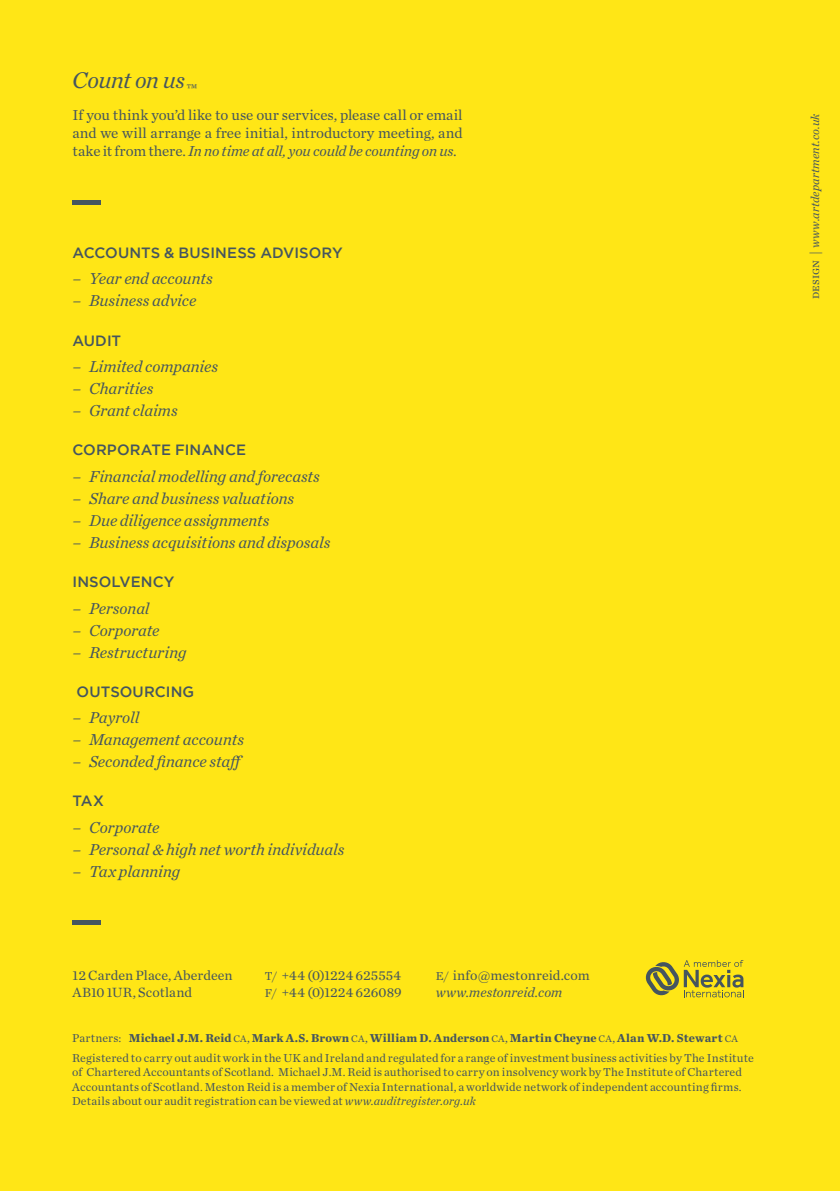
<style>
.page{position:relative;width:840px;height:1191px;background:#fff}
.page>*{position:absolute;margin:0;border:0;box-sizing:border-box;transform-origin:0 0}
.t1{font:italic 23.6px "Chronicle Text G1";letter-spacing:-.02em;color:#45555f}
.t2{font:italic 16.6px "Chronicle Text G1";letter-spacing:-.005em;color:#45555f}
.t3{font:15px/18px "Chronicle Text G1";letter-spacing:.005em;color:#45555f;text-align:justify}
.t4{font:500 14.8px "Gotham";letter-spacing:.005em;color:#45555f}
.t5{font:14px/16.8px "Chronicle Text G1";letter-spacing:.01em;color:#45555f}
.t6{font:12px/14.4px "Chronicle Text G1";letter-spacing:.015em;color:#45555f}
.t7{font:italic 12px "Chronicle Text G1";letter-spacing:.01em;color:#45555f}
.s1{font-style:italic}
.s2{font-size:12px}
.s3{font-weight:700}
.s4{font-size:10px}
.s5{font-style:normal}
.s6{font-style:normal;font-size:14px}
</style>
<div class="page">
<div style="left:0;top:0;width:839px;height:1191px;background:#ffe616"></div>
<svg style="left:645px;top:960px;width:98px;height:37px"></svg>
<hr style="left:72px;top:920px;width:29px;height:4px;background:#45555f">
<div style="left:72px;top:200px;width:29px;height:5px;background:#45555f"></div>
<h1 class="t1" style="left:72px;top:62px;width:127px">Count on us<sub>™</sub></h1>
<p class="t3" style="left:72px;top:105px;width:391px">If you think you’d like to use our services, please call or email and we will arrange a free initial, introductory meeting, and take it from there. <span class="s1">In no time at all, you could be counting on us.</span></p>
<p class="t4" style="left:72px;top:243px;width:271px">ACCOUNTS &amp; BUSINESS ADVISORY</p>
<h2 class="t2" style="left:72px;top:266px;width:142px">– Year end accounts</h2>
<h2 class="t2" style="left:72px;top:288px;width:125px">– Business advice</h2>
<p class="t4" style="left:72px;top:330px;width:50px">AUDIT</p>
<h2 class="t2" style="left:72px;top:354px;width:147px">– Limited companies</h2>
<h2 class="t2" style="left:72px;top:376px;width:83px">– Charities</h2>
<h2 class="t2" style="left:72px;top:398px;width:107px">– Grant claims</h2>
<p class="t4" style="left:72px;top:440px;width:175px">CORPORATE FINANCE</p>
<h2 class="t2" style="left:72px;top:463px;width:249px">– Financial modelling and forecasts</h2>
<h2 class="t2" style="left:72px;top:485px;width:223px">– Share and business valuations</h2>
<h2 class="t2" style="left:72px;top:507px;width:198px">– Due diligence assignments</h2>
<h2 class="t2" style="left:72px;top:529px;width:259px">– Business acquisitions and disposals</h2>
<p class="t4" style="left:72px;top:572px;width:103px">INSOLVENCY</p>
<h2 class="t2" style="left:72px;top:595px;width:79px">– Personal</h2>
<h2 class="t2" style="left:72px;top:617px;width:89px">– Corporate</h2>
<h2 class="t2" style="left:72px;top:639px;width:116px">– Restructuring</h2>
<p class="t4" style="left:77px;top:682px;width:119px">OUTSOURCING</p>
<h2 class="t2" style="left:72px;top:705px;width:68px">– Payroll</h2>
<h2 class="t2" style="left:72px;top:727px;width:173px">– Management accounts</h2>
<h2 class="t2" style="left:72px;top:749px;width:174px">– Seconded finance staff</h2>
<p class="t4" style="left:72px;top:791px;width:33px">TAX</p>
<h2 class="t2" style="left:72px;top:815px;width:89px">– Corporate</h2>
<h2 class="t2" style="left:72px;top:837px;width:273px">– Personal &amp; high net worth individuals</h2>
<h2 class="t2" style="left:72px;top:859px;width:109px">– Tax planning</h2>
<p class="t5" style="left:72px;top:966px;width:162px">12 Carden Place, Aberdeen<br>AB10 1UR, Scotland</p>
<p class="t5" style="left:265px;top:966px;width:138px"><span class="s2">T/</span> +44 (0)1224 625554<br><span class="s2">F/</span> +44 (0)1224 626089</p>
<p class="t5" style="left:435px;top:966px;width:155px"><span class="s2">E/</span> info@mestonreid.com <span class="s1">www.mestonreid.com</span></p>
<p class="t6" style="left:72px;top:1027px;width:683px;line-height:20px">Partners: <span class="s3">Michael J.M. Reid</span> <span class="s4">CA</span>, <span class="s3">Mark A.S. Brown</span> <span class="s4">CA</span>, <span class="s3">William D. Anderson</span> <span class="s4">CA</span>, <span class="s3">Martin Cheyne</span> <span class="s4">CA</span>, <span class="s3">Alan W.D. Stewart</span> <span class="s4">CA<br></span>Registered to carry out audit work in the UK and Ireland and regulated for a range of investment business activities by The Institute</p>
<p class="t6" style="left:72px;top:1064px;width:671px;text-align:justify">of Chartered Accountants of Scotland. Michael J.M. Reid is authorised to carry on insolvency work by The Institute of Chartered Accountants of Scotland. Meston Reid is a member of Nexia International, a worldwide network of independent accounting firms.<br>Details about our audit registration can be viewed at <span class="s1">www.auditregister.org.uk</span></p>
<p class="t7" style="left:805px;top:299px;width:187px;rotate:-90deg"><span class="s5">design</span> <span class="s6">|</span> www.artdepartment.co.uk</p>
</div>
